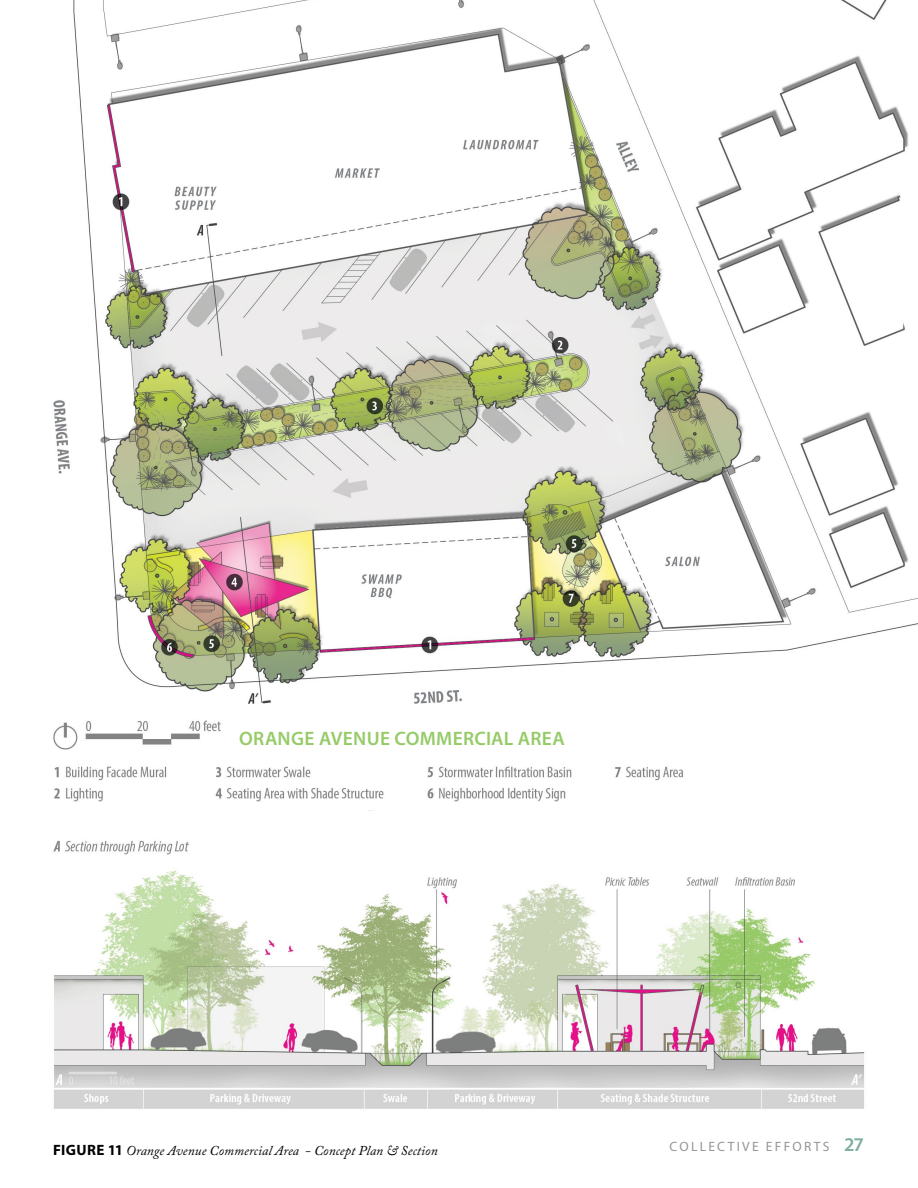
<style>
.page{position:relative;width:918px;height:1188px;background:#fff}
.page>*{position:absolute;margin:0;border:0;box-sizing:border-box;transform-origin:0 0}
.t1{font:600 19.5px "Myriad Pro";letter-spacing:.015em;color:#96cb68}
.t2{font:italic 13.5px "Adobe Caslon Pro";letter-spacing:.01em;color:#000}
.t3{font:13.5px "Myriad Pro";letter-spacing:.17em;color:#939598}
.s1{font-family:"Myriad Pro";font-weight:700;font-style:normal;font-size:15px}
.s2{font-weight:600;font-size:19.5px;color:#7eb0a2}
</style>
<div class="page">
<img style="left:53px;top:0;width:865px;height:1109px">
<h1 class="t1" style="left:239px;top:726px;width:327px">ORANGE AVENUE COMMERCIAL AREA</h1>
<p class="t2" style="left:53px;top:1143px;width:386px"><span class="s1">FIGURE 11</span> Orange Avenue Commercial Area - Concept Plan &amp; Section</p>
<p class="t3" style="left:670px;top:1138px;width:196px">COLLECTIVE EFFORTS <span class="s2">27</span></p>
</div>
